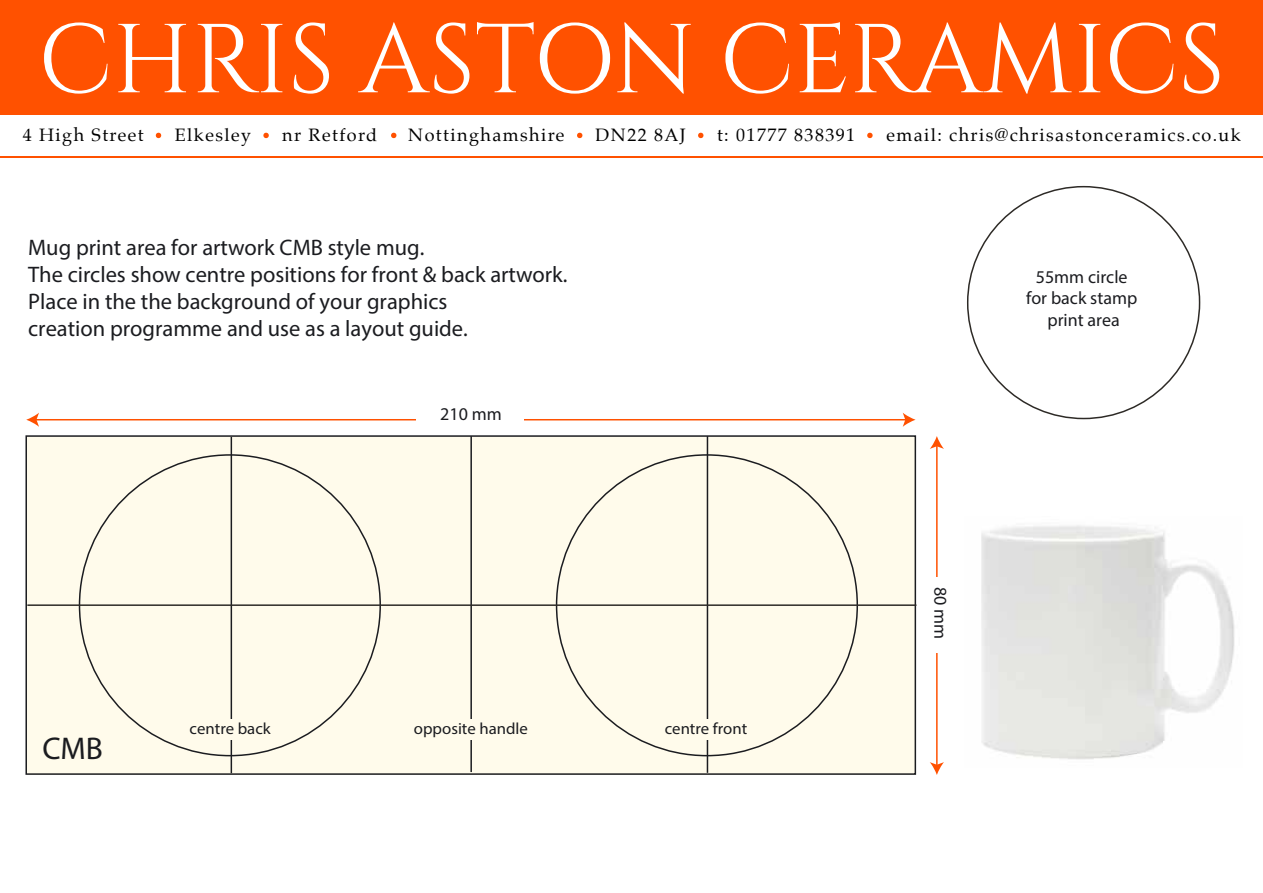
<style>
.page{position:relative;width:1263px;height:893px;background:#fff}
.page>*{position:absolute;margin:0;border:0;box-sizing:border-box;transform-origin:0 0}
.t1{font:97.65px "Cinzel";color:#fff}
.t2{font:31.5px "Myriad Pro";color:#1b1c20}
.t3{font:22.5px/27px "Myriad Pro";color:#1b1c20}
.t4{font:18px "Palatino";letter-spacing:.08em;color:#000}
.t5{font:18px/21.6px "Myriad Pro";color:#1b1c20;text-align:center}
.t6{font:16.2px "Myriad Pro";color:#1b1c20}
</style>
<div class="page">
<div style="left:26px;top:436px;width:889px;height:338px;background:#fffbeb"></div>
<div style="left:25px;top:435px;width:891px;height:340px;border:2px solid #1b1c20"></div>
<div style="left:0;top:0;width:1263px;height:115px;background:#ff5100"></div>
<svg style="left:155px;top:132px;width:7px;height:6px"></svg>
<svg style="left:263px;top:132px;width:6px;height:6px"></svg>
<svg style="left:391px;top:132px;width:6px;height:6px"></svg>
<svg style="left:577px;top:132px;width:6px;height:6px"></svg>
<svg style="left:698px;top:132px;width:6px;height:6px"></svg>
<svg style="left:867px;top:132px;width:6px;height:6px"></svg>
<hr style="left:0;top:156px;width:1263px;height:2px;background:#ff5100">
<hr style="left:35px;top:419px;width:871px;height:1px;background:#ff5100">
<svg style="left:26px;top:413px;width:13px;height:14px"></svg>
<svg style="left:903px;top:413px;width:12px;height:14px"></svg>
<div style="left:417px;top:406px;width:107px;height:16px;background:#fff"></div>
<hr style="left:936px;top:445px;width:2px;height:321px;background:#ff5100">
<svg style="left:930px;top:436px;width:14px;height:13px"></svg>
<svg style="left:930px;top:762px;width:14px;height:13px"></svg>
<div style="left:925px;top:577px;width:46px;height:76px;background:#fff"></div>
<hr style="left:231px;top:437px;width:1px;height:336px;background:#1b1c20">
<hr style="left:470px;top:436px;width:2px;height:336px;background:#1b1c20">
<hr style="left:707px;top:436px;width:1px;height:337px;background:#1b1c20">
<div style="left:657px;top:719px;width:100px;height:20px;background:#fffbeb"></div>
<div style="left:183px;top:719px;width:100px;height:20px;background:#fffbeb"></div>
<div style="left:404px;top:719px;width:135px;height:20px;background:#fffbeb"></div>
<hr style="left:27px;top:604px;width:889px;height:2px;background:#2d2a26">
<h1 class="t1" style="left:38px;top:3px;width:1188px">CHRIS ASTON CERAMICS</h1>
<p class="t4" style="left:23px;top:120px;width:122px">4 High Street</p>
<p class="t4" style="left:175px;top:120px;width:78px">Elkesley</p>
<p class="t4" style="left:282px;top:120px;width:97px">nr Retford</p>
<p class="t4" style="left:408px;top:120px;width:158px">Nottinghamshire</p>
<p class="t4" style="left:596px;top:120px;width:92px">DN22 8AJ</p>
<p class="t4" style="left:717px;top:120px;width:140px">t: 01777 838391</p>
<p class="t4" style="left:886px;top:120px;width:356px">email: chris@chrisastonceramics.co.uk</p>
<p class="t3" style="left:28px;top:234px;width:541px">Mug print area for artwork CMB style mug.<br>The circles show centre positions for front &amp; back artwork.<br>Place in the the background of your graphics<br>creation programme and use as a layout guide.</p>
<p class="t5" style="left:440px;top:403px;width:63px">210 mm</p>
<h2 class="t2" style="left:42px;top:729px;width:62px">CMB</h2>
<p class="t6" style="left:190px;top:718px;width:83px">centre back</p>
<p class="t6" style="left:414px;top:718px;width:115px">opposite handle</p>
<p class="t6" style="left:665px;top:718px;width:84px">centre front</p>
<p class="t5" style="left:1026px;top:266px;width:113px">55mm circle for back stamp print area</p>
<p class="t5" style="left:951px;top:586px;width:54px;rotate:90deg">80 mm</p>
</div>
